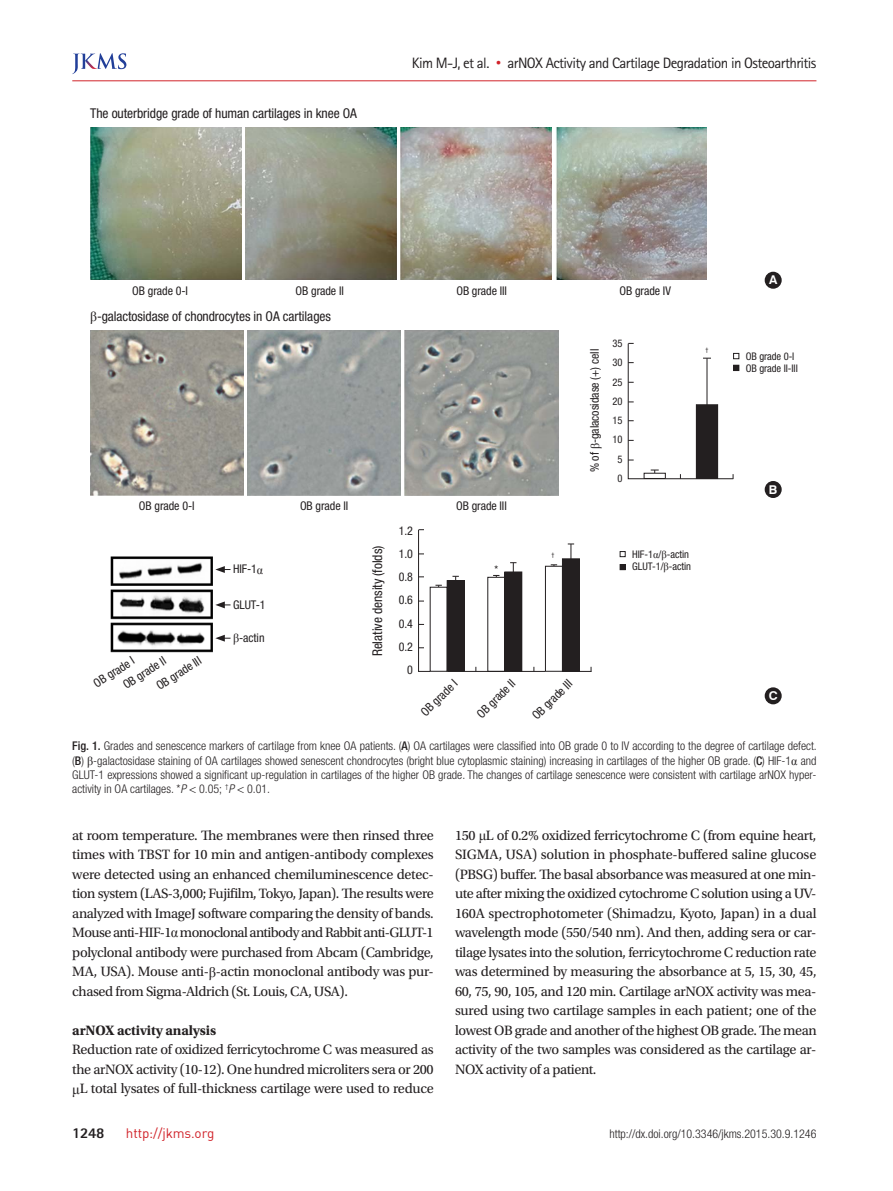
<style>
.page{position:relative;width:893px;height:1191px;background:#fff}
.page>*{position:absolute;margin:0;border:0;box-sizing:border-box;transform-origin:0 0}
.t1{font:700 16.05px "Times New Roman";color:#000}
.하시라{font:15px "Rotis Sans Serif Std";letter-spacing:-.04em;color:#231f20}
.t2{font:800 15px "Rotis Sans Serif Std";color:#231f20}
.t3{font:700 14.55px "Times New Roman";color:#000}
.본문{font:14.25px/19.5px "Utopia Std";letter-spacing:-.02em;color:#231f20;text-align:justify}
.본문-중제목{font:700 14.25px "Utopia Std";letter-spacing:-.01em;color:#231f20}
.그림_지문_8pt{font:condensed 13.5px "Helvetica Neue LT Std";letter-spacing:-.005em;color:#231f20}
.그림_지문_9pt{font:condensed 13.5px "Helvetica Neue LT Std";letter-spacing:-.005em;color:#231f20}
.t4{font:13.5px "Dinreg";letter-spacing:-.01em;color:#d1232a}
.t5{font:700 12.15px "Swiss 721 BT";color:#fff}
.표_그림_캡션{font:300 condensed 12px/14.4px "Helvetica Neue LT Std";color:#231f20;text-align:justify}
.그림_지문_8pt-2{font:condensed 12px "Helvetica Neue LT Std";letter-spacing:-.005em;color:#231f20}
.그림_지문_9pt-2{font:condensed 12px "Helvetica Neue LT Std";letter-spacing:-.005em;color:#231f20}
.그림_지문_9pt-3{font:condensed 10.5px "Helvetica Neue LT Std";letter-spacing:-.005em;color:#231f20}
.그림_지문_8pt-3{font:condensed 10.5px "Helvetica Neue LT Std";letter-spacing:-.005em;color:#231f20}
.그림_지문_9pt-4{font:condensed 6.15px "Helvetica Neue LT Std";color:#231f20}
.s1{font-family:"Dotum";color:#d1232a}
.s2{font-family:"Times New Roman";font-stretch:normal}
.s3{font-weight:500}
.s4{font-family:"Times New Roman";font-weight:400;font-stretch:normal}
.s5{font-style:italic}
.s6{font-family:"Times New Roman"}
</style>
<div class="page">
<hr style="left:72px;top:80px;width:744px;height:1px;background:#d1232a">
<svg style="left:72px;top:53px;width:54px;height:21px"></svg>
<img style="left:556px;top:127px;width:151px;height:152px">
<img style="left:401px;top:127px;width:151px;height:152px">
<img style="left:245px;top:127px;width:151px;height:152px">
<img style="left:90px;top:127px;width:151px;height:152px">
<img style="left:405px;top:331px;width:153px;height:164px">
<img style="left:248px;top:331px;width:153px;height:164px">
<img style="left:90px;top:331px;width:153px;height:164px">
<svg style="left:627px;top:343px;width:112px;height:136px"></svg>
<img style="left:110px;top:556px;width:103px;height:96px">
<svg style="left:215px;top:566px;width:16px;height:7px"></svg>
<svg style="left:215px;top:601px;width:16px;height:7px"></svg>
<svg style="left:215px;top:635px;width:16px;height:6px"></svg>
<svg style="left:418px;top:529px;width:174px;height:143px"></svg>
<div style="left:562px;top:559px;width:17px;height:112px;background:#231f20"></div>
<div style="left:562px;top:558px;width:18px;height:113px;border:1px solid #231f20"></div>
<svg style="left:620px;top:551px;width:5px;height:6px"></svg>
<svg style="left:620px;top:564px;width:5px;height:6px"></svg>
<div style="left:765px;top:272px;width:17px;height:17px;background:#231f20;border-radius:50%"></div>
<div style="left:765px;top:481px;width:17px;height:17px;background:#231f20;border-radius:50%"></div>
<div style="left:765px;top:687px;width:17px;height:17px;background:#231f20;border-radius:50%"></div>
<p class="그림_지문_8pt" style="left:90px;top:105px;width:268px">The outerbridge grade of human cartilages in knee OA</p>
<p class="하시라" style="left:412px;top:54px;width:406px">Kim M-J, et al. <span class="s1">•</span> arNOX Activity and Cartilage Degradation in Osteoarthritis</p>
<p class="그림_지문_8pt-2" style="left:132px;top:284px;width:57px">OB grade 0-I</p>
<p class="그림_지문_8pt-2" style="left:296px;top:284px;width:50px">OB grade II</p>
<p class="그림_지문_8pt-2" style="left:456px;top:284px;width:52px">OB grade III</p>
<p class="그림_지문_8pt-2" style="left:619px;top:284px;width:53px">OB grade IV</p>
<p class="그림_지문_8pt" style="left:90px;top:308px;width:242px"><span class="s2">β</span>-galactosidase of chondrocytes in OA cartilages</p>
<p class="그림_지문_8pt-2" style="left:139px;top:499px;width:57px">OB grade 0-I</p>
<p class="그림_지문_8pt-2" style="left:300px;top:499px;width:50px">OB grade II</p>
<p class="그림_지문_8pt-2" style="left:456px;top:499px;width:52px">OB grade III</p>
<p class="그림_지문_8pt-2" style="left:120px;top:680px;width:50px;rotate:-33deg">OB grade II</p>
<p class="그림_지문_8pt-2" style="left:154px;top:681px;width:52px;rotate:-33deg">OB grade III</p>
<p class="그림_지문_8pt-2" style="left:91px;top:678px;width:47px;rotate:-33deg">OB grade I</p>
<p class="그림_지문_8pt-2" style="left:233px;top:562px;width:32px">HIF-1<span class="s2">α</span></p>
<p class="그림_지문_8pt-2" style="left:233px;top:597px;width:34px">GLUT-1</p>
<p class="그림_지문_8pt-2" style="left:233px;top:631px;width:33px"><span class="s2">β</span>-actin</p>
<p class="그림_지문_9pt" style="left:369px;top:656px;width:112px;rotate:-90deg">Relative density (folds)</p>
<p class="그림_지문_8pt-2" style="left:399px;top:524px;width:16px">1.2</p>
<p class="그림_지문_8pt-2" style="left:399px;top:547px;width:16px">1.0</p>
<p class="그림_지문_8pt-2" style="left:399px;top:570px;width:16px">0.8</p>
<p class="그림_지문_8pt-2" style="left:399px;top:593px;width:16px">0.6</p>
<p class="그림_지문_8pt-2" style="left:399px;top:616px;width:16px">0.4</p>
<p class="그림_지문_8pt-2" style="left:399px;top:639px;width:16px">0.2</p>
<p class="그림_지문_8pt-2" style="left:407px;top:662px;width:7px">0</p>
<p class="그림_지문_9pt-3" style="left:495px;top:563px;width:5px">*</p>
<p class="그림_지문_9pt-4" style="left:551px;top:551px;width:4px">†</p>
<p class="그림_지문_8pt-2" style="left:418px;top:709px;width:47px;rotate:-45deg">OB grade I</p>
<p class="그림_지문_8pt-2" style="left:474px;top:711px;width:50px;rotate:-45deg">OB grade II</p>
<p class="그림_지문_8pt-2" style="left:529px;top:712px;width:52px;rotate:-45deg">OB grade III</p>
<p class="그림_지문_9pt-2" style="left:588px;top:472px;width:125px;rotate:-90deg">% of <span class="s2">β</span>-galacosidase (+) cell</p>
<p class="그림_지문_8pt-3" style="left:613px;top:337px;width:12px">35</p>
<p class="그림_지문_8pt-3" style="left:613px;top:356px;width:12px">30</p>
<p class="그림_지문_8pt-3" style="left:613px;top:376px;width:12px">25</p>
<p class="그림_지문_8pt-3" style="left:613px;top:395px;width:12px">20</p>
<p class="그림_지문_8pt-3" style="left:613px;top:414px;width:12px">15</p>
<p class="그림_지문_8pt-3" style="left:613px;top:434px;width:12px">10</p>
<p class="그림_지문_8pt-3" style="left:618px;top:453px;width:7px">5</p>
<p class="그림_지문_8pt-3" style="left:618px;top:472px;width:7px">0</p>
<p class="그림_지문_9pt-3" style="left:632px;top:548px;width:58px">HIF-1<span class="s2">α</span>/<span class="s2">β</span>-actin</p>
<p class="그림_지문_9pt-3" style="left:632px;top:560px;width:60px">GLUT-1/<span class="s2">β</span>-actin</p>
<p class="그림_지문_9pt-4" style="left:705px;top:346px;width:4px">†</p>
<p class="t5" style="left:769px;top:273px;width:10px">A</p>
<p class="그림_지문_9pt-3" style="left:746px;top:350px;width:50px">OB grade 0-I</p>
<p class="그림_지문_9pt-3" style="left:746px;top:362px;width:54px">OB grade II-III</p>
<p class="t5" style="left:769px;top:482px;width:10px">B</p>
<p class="t5" style="left:769px;top:688px;width:10px">C</p>
<p class="표_그림_캡션" style="left:72px;top:738px;width:746px"><span class="s3">Fig. 1.</span> Grades and senescence markers of cartilage from knee OA patients. (<span class="s3">A</span>) OA cartilages were classified into OB grade 0 to IV according to the degree of cartilage defect. (<span class="s3">B</span>) <span class="s4">β</span>-galactosidase staining of OA cartilages showed senescent chondrocytes (bright blue cytoplasmic staining) increasing in cartilages of the higher OB grade. (<span class="s3">C</span>) HIF-1<span class="s4">α</span> and GLUT-1 expressions showed a significant up-regulation in cartilages of the higher OB grade. The changes of cartilage senescence were consistent with cartilage arNOX hyper&shy;activity in OA cartilages. *<span class="s5">P</span> &lt; 0.05; <sup>†</sup><span class="s5">P</span> &lt; 0.01.</p>
<p class="t1" style="left:42px;top:761px;width:59px">Figure 1</p>
<p class="본문" style="left:72px;top:825px;width:363px">at room temperature. The membranes were then rinsed three times with TBST for 10 min and antigen-antibody complexes were detected using an enhanced chemiluminescence detec&shy;tion system (LAS-3,000; Fujifilm, Tokyo, Japan). The results were analyzed with ImageJ software comparing the density of bands.<br>Mouse anti-HIF-1<span class="s6">α</span> monoclonal antibody and Rabbit anti-GLUT-1 polyclonal antibody were purchased from Abcam (Cambridge, MA, USA). Mouse anti-<span class="s6">β</span>-actin monoclonal antibody was pur&shy;chased from Sigma-Aldrich (St. Louis, CA, USA).</p>
<p class="본문-중제목" style="left:72px;top:1022px;width:145px">arNOX activity analysis</p>
<p class="본문" style="left:72px;top:1040px;width:363px">Reduction rate of oxidized ferricytochrome C was measured as the arNOX activity (10-12). One hundred microliters sera or 200 <span class="s6">μ</span>L total lysates of full-thickness cartilage were used to reduce</p>
<p class="t3" style="left:61px;top:952px;width:53px">Figure 1</p>
<p class="본문" style="left:455px;top:825px;width:363px">150 <span class="s6">μ</span>L of 0.2% oxidized ferricytochrome C (from equine heart, SIGMA, USA) solution in phosphate-buffered saline glucose (PBSG) buffer. The basal absorbance was measured at one min&shy;ute after mixing the oxidized cytochrome C solution using a UV-160A spectrophotometer (Shimadzu, Kyoto, Japan) in a dual wavelength mode (550/540 nm). And then, adding sera or car&shy;tilage lysates into the solution, ferricytochrome C reduction rate was determined by measuring the absorbance at 5, 15, 30, 45, 60, 75, 90, 105, and 120 min. Cartilage arNOX activity was mea&shy;sured using two cartilage samples in each patient; one of the lowest OB grade and another of the highest OB grade. The mean activity of the two samples was considered as the cartilage ar-NOX activity of a patient.</p>
<p class="t2" style="left:72px;top:1123px;width:34px">1248</p>
<p class="t4" style="left:126px;top:1124px;width:90px">http://jkms.org</p>
<p class="표_그림_캡션" style="left:609px;top:1126px;width:208px">http://dx.doi.org/10.3346/jkms.2015.30.9.1246</p>
</div>
